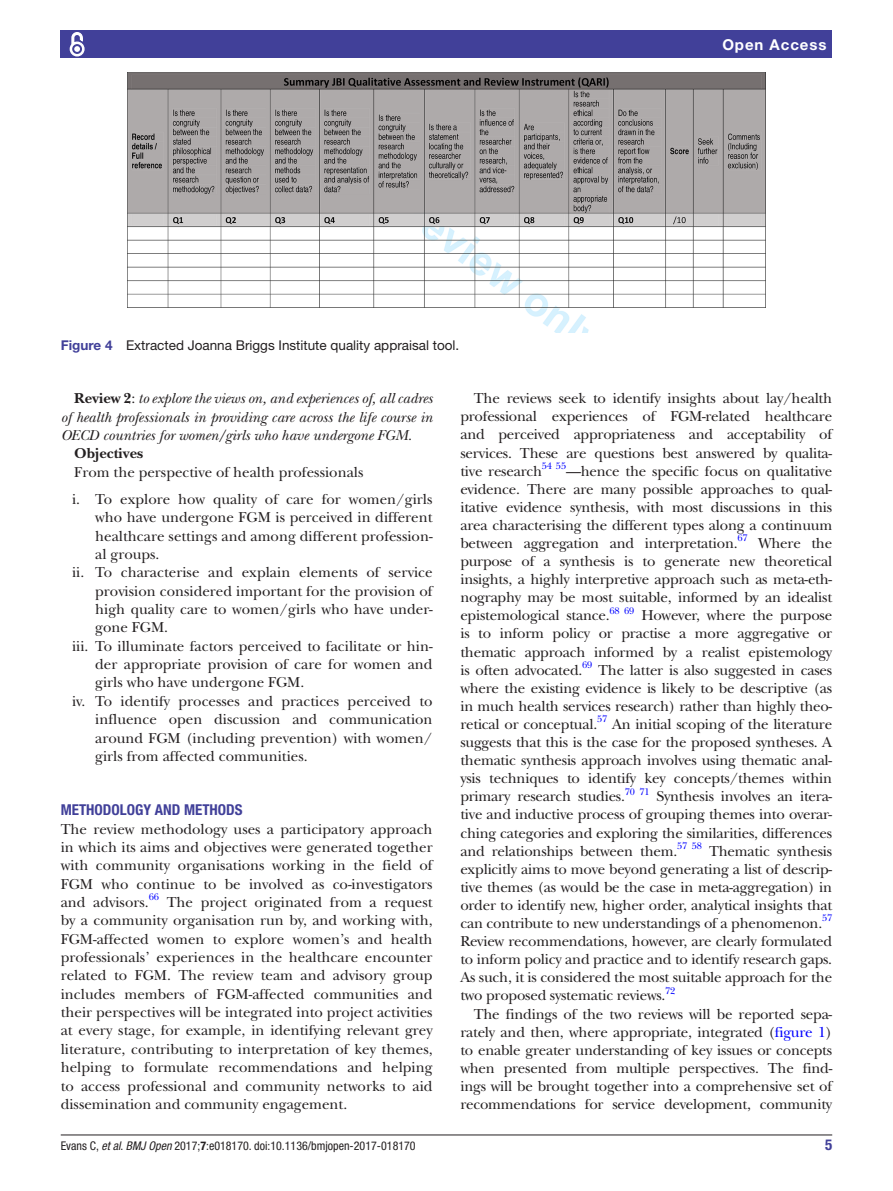
<style>
.page{position:relative;width:893px;height:1191px;background:#fff}
.page>*{position:absolute;margin:0;border:0;box-sizing:border-box;transform-origin:0 0}
.t1{font:15px/18.1px "New Baskerville";color:#231f20;text-align:justify}
.t2{font:italic 15px/18.3px "New Baskerville";color:#231f20;text-align:justify}
.t3{font:700 condensed 15px "Helvetica Neue LT Std";color:#414099}
.t4{font:700 15px "Helvetica Neue LT Std";letter-spacing:.065em;color:#fff}
.t5{font:700 15px "New Baskerville";color:#231f20}
.t6{font:13.5px "Helvetica Neue LT Std";color:#231f20}
.t7{font:condensed 12px "Helvetica Neue LT Std";color:#231f20}
.t8{font:9.9px "New Baskerville";letter-spacing:-.015em;color:#00f}
.s1{font-weight:700;color:#414099}
.s2{font-weight:700;font-style:normal}
.s3{font-style:normal}
.s4{color:#00f}
.s5{font-style:italic}
.s6{font-weight:700}
</style>
<div class="page">
<hr style="left:61px;top:1134px;width:771px;height:1px;background:#231f20">
<div style="left:61px;top:31px;width:771px;height:27px;background:#414099"></div>
<svg style="left:69px;top:32px;width:16px;height:25px"></svg>
<img style="left:127px;top:73px;width:638px;height:259px">
<p class="t6" style="left:61px;top:337px;width:400px"><span class="s1">Figure 4</span> Extracted Joanna Briggs Institute quality appraisal tool.</p>
<p class="t4" style="left:722px;top:35px;width:106px">Open Access</p>
<p class="t2" style="left:61px;top:389px;width:373px;text-indent:14px"><span class="s2">Review 2</span><span class="s3">:</span> to explore the views on, and experiences of, all cadres of health professionals in providing care across the life course in OECD countries for women/girls who have undergone FGM.</p>
<p class="t5" style="left:74px;top:444px;width:70px">Objectives</p>
<p class="t1" style="left:72px;top:458px;width:362px;line-height:27.3px">From the perspective of health professionals<br>i. To explore how quality of care for women/girls</p>
<p class="t1" style="left:95px;top:508px;width:339px">who have undergone FGM is perceived in different</p>
<p class="t1" style="left:95px;top:527px;width:339px">healthcare settings and among different profession-</p>
<p class="t1" style="left:95px;top:545px;width:66px">al groups.</p>
<p class="t1" style="left:72px;top:563px;width:362px">ii. To characterise and explain elements of service</p>
<p class="t1" style="left:95px;top:582px;width:339px">provision considered important for the provision of</p>
<p class="t1" style="left:95px;top:600px;width:339px">high quality care to women/girls who have under-</p>
<p class="t1" style="left:95px;top:618px;width:74px">gone FGM.</p>
<p class="t1" style="left:72px;top:637px;width:362px">iii. To illuminate factors perceived to facilitate or hin-</p>
<p class="t1" style="left:95px;top:655px;width:339px">der appropriate provision of care for women and</p>
<p class="t1" style="left:95px;top:673px;width:211px">girls who have undergone FGM.</p>
<p class="t1" style="left:72px;top:692px;width:362px">iv. To identify processes and practices perceived to</p>
<p class="t1" style="left:95px;top:710px;width:339px">influence open discussion and communication</p>
<p class="t1" style="left:95px;top:728px;width:339px">around FGM (including prevention) with women/</p>
<p class="t1" style="left:95px;top:747px;width:214px">girls from affected communities.</p>
<p class="t3" style="left:61px;top:801px;width:183px">METHODOLOGY AND METHODS</p>
<p class="t1" style="left:61px;top:819px;width:373px">The review methodology uses a participatory approach in which its aims and objectives were generated together with community organisations working in the field of FGM who continue to be involved as co-investigators and advisors.<sup>66</sup></p>
<p class="t1" style="left:61px;top:893px;width:373px;text-indent:106px">The project originated from a request by a community organisation run by, and working with, FGM-affected women to explore women’s and health professionals’ experiences in the healthcare encounter related to FGM. The review team and advisory group includes members of FGM-affected communities and their perspectives will be integrated into project activities at every stage, for example, in identifying relevant grey literature, contributing to interpretation of key themes, helping to formulate recommendations and helping to access professional and community networks to aid dissemination and community engagement.</p>
<p class="t1" style="left:460px;top:389px;width:373px;text-indent:14px">The reviews seek to identify insights about lay/health professional experiences of FGM-related healthcare and perceived appropriateness and acceptability of services. These are questions best answered by qualita&shy;tive research<sup>54</sup> <sup>55</sup>—hence the specific focus on qualitative evidence. There are many possible approaches to qual&shy;itative evidence synthesis, with most discussions in this area characterising the different types along a continuum between aggregation and interpretation.</p>
<p class="t8" style="left:737px;top:532px;width:12px">67</p>
<p class="t1" style="left:460px;top:534px;width:373px;text-indent:298px">Where the purpose of a synthesis is to generate new theoretical insights, a highly interpretive approach such as meta-eth&shy;nography may be most suitable, informed by an idealist epistemological stance.</p>
<p class="t8" style="left:609px;top:604px;width:26px">68 69</p>
<p class="t1" style="left:460px;top:606px;width:373px;text-indent:181px">However, where the purpose is to inform policy or practise a more aggregative or thematic approach informed by a realist epistemology is often advocated.</p>
<p class="t8" style="left:582px;top:659px;width:12px">69</p>
<p class="t1" style="left:460px;top:661px;width:373px;text-indent:138px">The latter is also suggested in cases where the existing evidence is likely to be descriptive (as in much health services research) rather than highly theo&shy;retical or conceptual.<sup>57</sup> An initial scoping of the literature suggests that this is the case for the proposed syntheses. A thematic synthesis approach involves using thematic anal&shy;ysis techniques to identify key concepts/themes within primary research studies.</p>
<p class="t8" style="left:625px;top:785px;width:26px">70 71</p>
<p class="t1" style="left:460px;top:787px;width:373px;text-indent:196px">Synthesis involves an itera&shy;tive and inductive process of grouping themes into overar&shy;ching categories and exploring the similarities, differences and relationships between them.</p>
<p class="t8" style="left:677px;top:840px;width:27px">57 58</p>
<p class="t1" style="left:460px;top:841px;width:373px;text-indent:249px">Thematic synthesis explicitly aims to move beyond generating a list of descrip&shy;tive themes (as would be the case in meta-aggregation) in order to identify new, higher order, analytical insights that can contribute to new understandings of a phenomenon.<sup>57<br></sup>Review recommendations, however, are clearly formulated to inform policy and practice and to identify research gaps.<br>As such, it is considered the most suitable approach for the two proposed systematic reviews.<sup>72</sup></p>
<p class="t1" style="left:460px;top:1004px;width:373px;text-indent:14px">The findings of the two reviews will be reported sepa&shy;rately and then, where appropriate, integrated (<span class="s4">figure 1</span>) to enable greater understanding of key issues or concepts when presented from multiple perspectives. The find&shy;ings will be brought together into a comprehensive set of recommendations for service development, community</p>
<p class="t7" style="left:61px;top:1138px;width:356px">Evans C, <span class="s5">et al</span>. <span class="s5">BMJ Open</span> 2017;<span class="s6">7</span>:e018170. doi:10.1136/bmjopen-2017-018170</p>
<p class="t3" style="left:825px;top:1135px;width:9px">5</p>
</div>
